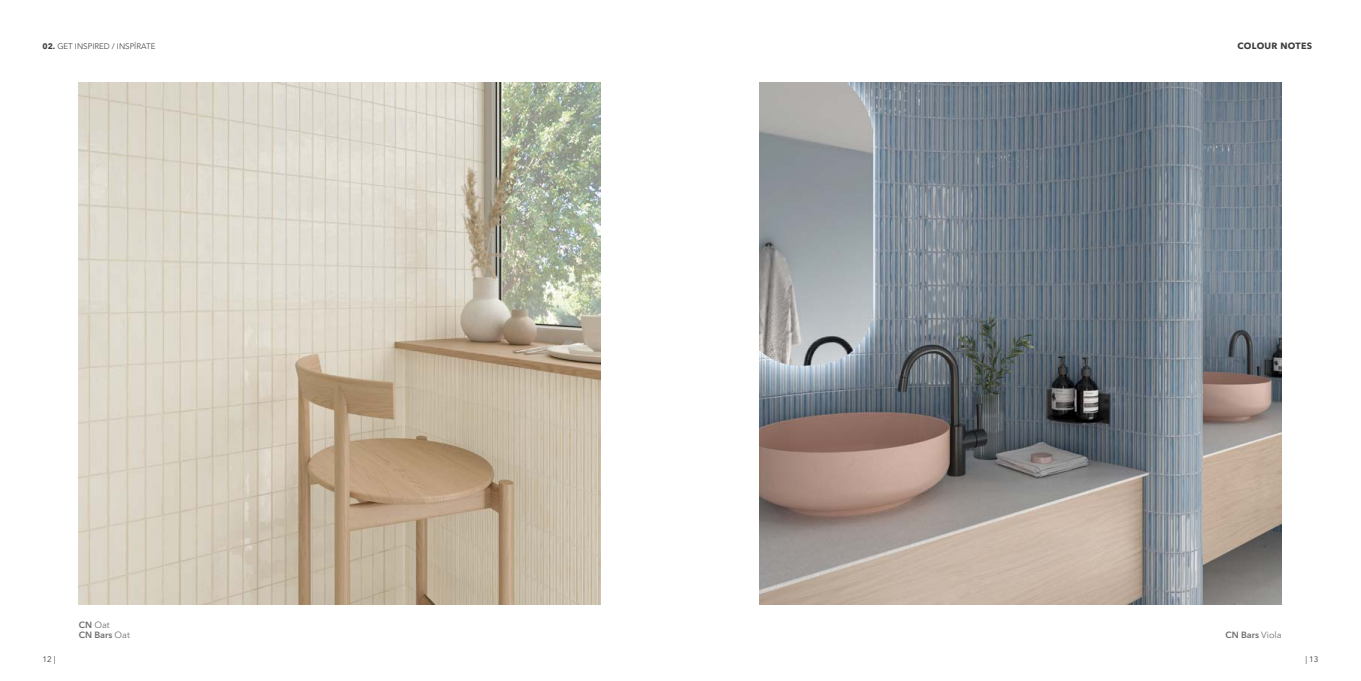
<style>
.page{position:relative;width:1361px;height:681px;background:#fff}
.page>*{position:absolute;margin:0;border:0;box-sizing:border-box;transform-origin:0 0}
.t1{font:600 9px "Avenir Next LT Pro";color:#706f6f}
.t2{font:700 9px "Avenir Next LT Pro";letter-spacing:.035em;color:#3c3c3b}
.t3{font:9px "Avenir Next LT Pro";color:#706f6f}
.t4{font:300 8px "Avenir LT Std";color:#3c3c3b}
.t5{font:8px "Avenir Next LT Pro";color:#3a3938}
.s1{font-family:"Avenir Next LT Pro";font-weight:700}
.s2{font-weight:600}
.s3{font-weight:400}
</style>
<div class="page">
<img style="left:79px;top:82px;width:521px;height:522px">
<img style="left:760px;top:82px;width:521px;height:522px">
<p class="t4" style="left:43px;top:41px;width:114px"><span class="s1">02.</span> GET INSPIRED / INSPÍRATE</p>
<p class="t2" style="left:1237px;top:41px;width:76px">COLOUR NOTES</p>
<p class="t3" style="left:79px;top:618px;width:32px"><span class="s2">CN</span> Oat</p>
<p class="t1" style="left:79px;top:629px;width:53px">CN Bars <span class="s3">Oat</span></p>
<p class="t1" style="left:1225px;top:629px;width:58px">CN Bars <span class="s3">Viola</span></p>
<p class="t5" style="left:43px;top:654px;width:15px">12 |</p>
<p class="t5" style="left:1305px;top:654px;width:15px">| 13</p>
</div>
